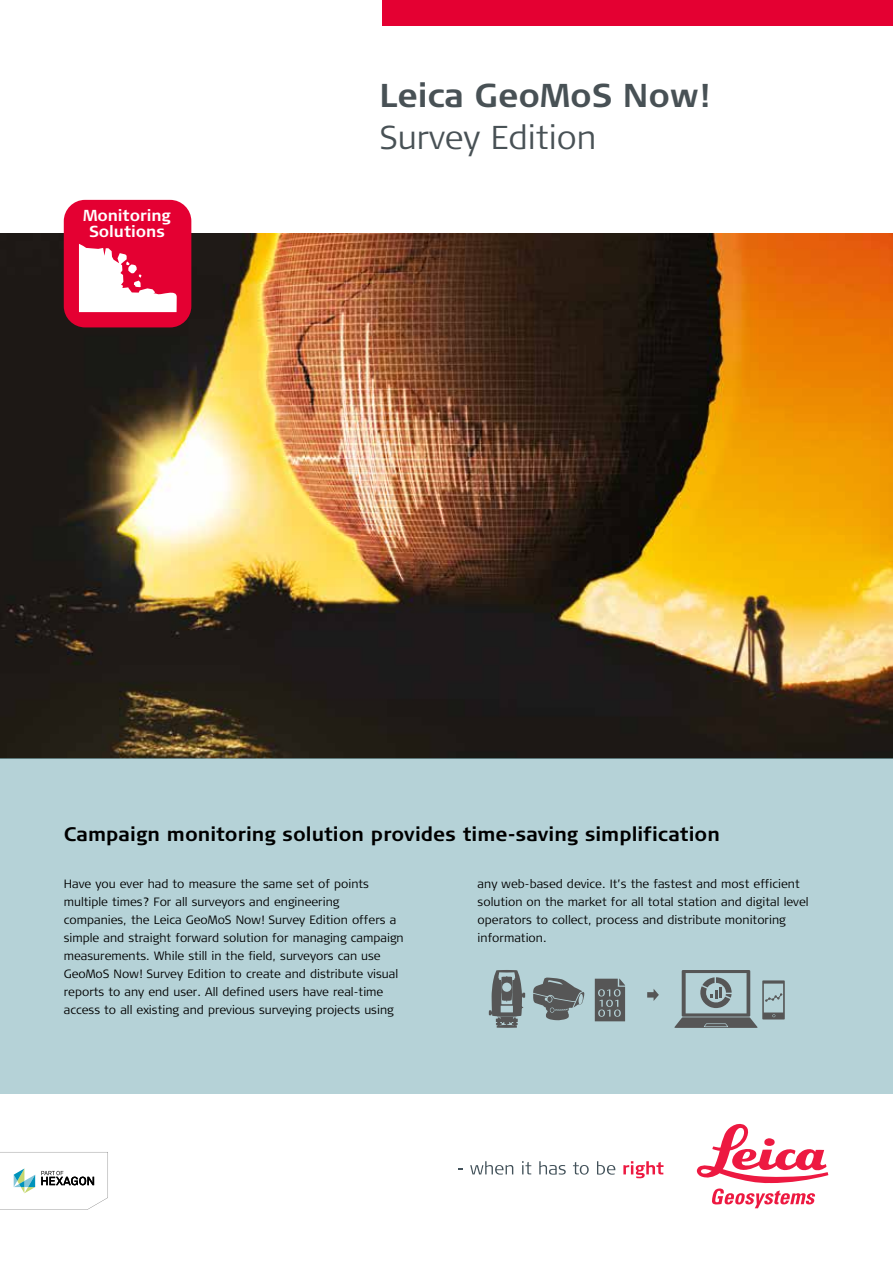
<style>
.page{position:relative;width:893px;height:1263px;background:#fff}
.page>*{position:absolute;margin:0;border:0;box-sizing:border-box;transform-origin:0 0}
.t1{font:700 33px "Signa Column";color:#485155}
.t2{font:300 33px "Signa Column";color:#485155}
.t3{font:700 19.5px "Signa Column";color:#000}
.t4{font:700 15.9px/16.5px "Signa Column";letter-spacing:-.005em;color:#fff;text-align:center}
.t5{font:300 12px/18px "Signa Column";color:#000}
</style>
<div class="page">
<img style="left:0;top:234px;width:893px;height:524px">
<div style="left:383px;top:0;width:510px;height:26px;background:#e40032"></div>
<div style="left:64px;top:200px;width:127px;height:127px;background:#e40032;border-radius:21px"></div>
<svg style="left:79px;top:244px;width:98px;height:68px"></svg>
<div style="left:0;top:758px;width:893px;height:336px;background:#b5d2d7"></div>
<svg style="left:0;top:1152px;width:108px;height:58px"></svg>
<svg style="left:470px;top:1161px;width:43px;height:14px"></svg>
<svg style="left:522px;top:1161px;width:9px;height:13px"></svg>
<svg style="left:539px;top:1161px;width:27px;height:13px"></svg>
<svg style="left:573px;top:1162px;width:16px;height:13px"></svg>
<svg style="left:597px;top:1161px;width:18px;height:14px"></svg>
<svg style="left:623px;top:1161px;width:40px;height:17px"></svg>
<svg style="left:697px;top:1123px;width:131px;height:85px"></svg>
<svg style="left:489px;top:970px;width:36px;height:58px"></svg>
<svg style="left:647px;top:989px;width:12px;height:12px"></svg>
<svg style="left:674px;top:970px;width:111px;height:58px"></svg>
<svg style="left:595px;top:979px;width:30px;height:42px"></svg>
<svg style="left:533px;top:977px;width:52px;height:43px"></svg>
<h3 class="t4" style="left:83px;top:207px;width:89px">Monitoring<br>Solutions</h3>
<h1 class="t1" style="left:379px;top:74px;width:331px">Leica GeoMoS Now!</h1>
<h1 class="t2" style="left:379px;top:116px;width:218px">Survey Edition</h1>
<h2 class="t3" style="left:64px;top:822px;width:658px">Campaign monitoring solution provides time-saving simplification</h2>
<p class="t5" style="left:64px;top:875px;width:341px">Have you ever had to measure the same set of points multiple times? For all surveyors and engineering companies, the Leica GeoMoS Now! Survey Edition offers a simple and straight forward solution for managing campaign measurements. While still in the field, surveyors can use GeoMoS Now! Survey Edition to create and distribute visual reports to any end user. All defined users have real-time access to all existing and previous surveying projects using</p>
<p class="t5" style="left:478px;top:875px;width:332px">any web-based device. It’s the fastest and most efficient solution on the market for all total station and digital level operators to collect, process and distribute monitoring information.</p>
</div>
